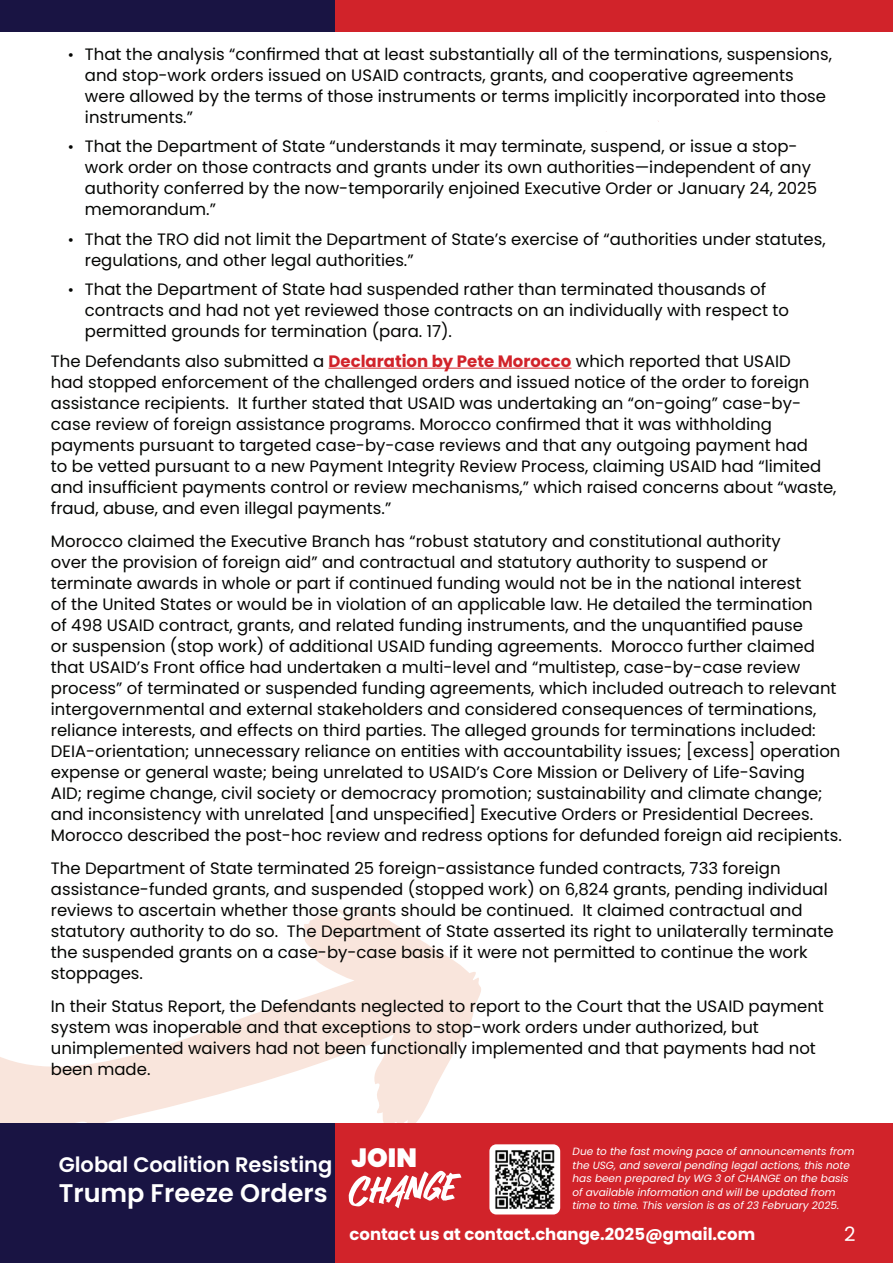
<style>
.page{position:relative;width:893px;height:1263px;background:#fff}
.page>*{position:absolute;margin:0;border:0;box-sizing:border-box;transform-origin:0 0}
.t1{font:900 26.4px "Poppins";color:#fff}
.t2{font:600 25.5px "Poppins";color:#fff}
.t3{font:600 21px "Poppins";color:#fff}
.t4{font:19.8px "Poppins";color:#fff}
.t5{font:16.5px/21px "Poppins";color:#040503}
.t6{font:700 16.5px "Poppins";color:#fff}
.t7{font:italic 10.5px/13.5px "Poppins";color:#fff}
.s1{font-size:15px}
.s2{font-weight:700;color:#d1232a}
</style>
<div class="page">
<svg style="left:0;top:908px;width:485px;height:216px"></svg>
<div style="left:0;top:0;width:893px;height:32px;background:#d1232a"></div>
<div style="left:0;top:0;width:335px;height:32px;background:#191443"></div>
<div style="left:0;top:1124px;width:893px;height:139px;background:#d1232a"></div>
<div style="left:0;top:1124px;width:335px;height:139px;background:#191443"></div>
<svg style="left:348px;top:1171px;width:113px;height:37px"></svg>
<img style="left:489px;top:1144px;width:71px;height:70px">
<hr style="left:329px;top:368px;width:242px;height:1px;background:#d1232a">
<p class="t5" style="left:85px;top:44px;width:749px;text-indent:-17px"><span class="s1">•</span> That the analysis “confirmed that at least substantially all of the terminations, suspensions, and stop-work orders issued on USAID contracts, grants, and cooperative agreements were allowed by the terms of those instruments or terms implicitly incorporated into those instruments.”</p>
<p class="t5" style="left:85px;top:136px;width:734px;text-indent:-17px"><span class="s1">•</span> That the Department of State “understands it may terminate, suspend, or issue a stop&shy;work order on those contracts and grants under its own authorities—independent of any authority conferred by the now-temporarily enjoined Executive Order or January 24, 2025 memorandum.”</p>
<p class="t5" style="left:85px;top:229px;width:742px;text-indent:-17px"><span class="s1">•</span> That the TRO did not limit the Department of State’s exercise of “authorities under statutes, regulations, and other legal authorities.”</p>
<p class="t5" style="left:85px;top:279px;width:706px;text-indent:-17px"><span class="s1">•</span> That the Department of State had suspended rather than terminated thousands of contracts and had not yet reviewed those contracts on an individually with respect to permitted grounds for termination (para. 17).</p>
<p class="t5" style="left:51px;top:351px;width:787px">The Defendants also submitted a <span class="s2">Declaration by Pete Morocco</span> which reported that USAID<br>had stopped enforcement of the challenged orders and issued notice of the order to foreign assistance recipients. It further stated that USAID was undertaking an “on-going” case-by&shy;case review of foreign assistance programs. Morocco confirmed that it was withholding payments pursuant to targeted case-by-case reviews and that any outgoing payment had<br>to be vetted pursuant to a new Payment Integrity Review Process, claiming USAID had “limited and insufficient payments control or review mechanisms,” which raised concerns about “waste, fraud, abuse, and even illegal payments.”</p>
<p class="t5" style="left:51px;top:531px;width:792px">Morocco claimed the Executive Branch has “robust statutory and constitutional authority<br>over the provision of foreign aid” and contractual and statutory authority to suspend or terminate awards in whole or part if continued funding would not be in the national interest<br>of the United States or would be in violation of an applicable law. He detailed the termination<br>of 498 USAID contract, grants, and related funding instruments, and the unquantified pause<br>or suspension (stop work) of additional USAID funding agreements. Morocco further claimed that USAID’s Front office had undertaken a multi-level and “multistep, case-by-case review process” of terminated or suspended funding agreements, which included outreach to relevant intergovernmental and external stakeholders and considered consequences of terminations, reliance interests, and effects on third parties. The alleged grounds for terminations included:<br>DEIA-orientation; unnecessary reliance on entities with accountability issues; [excess] operation expense or general waste; being unrelated to USAID’s Core Mission or Delivery of Life-Saving<br>AID; regime change, civil society or democracy promotion; sustainability and climate change; and inconsistency with unrelated [and unspecified] Executive Orders or Presidential Decrees.<br>Morocco described the post-hoc review and redress options for defunded foreign aid recipients.</p>
<p class="t5" style="left:51px;top:858px;width:784px">The Department of State terminated 25 foreign-assistance funded contracts, 733 foreign assistance-funded grants, and suspended (stopped work) on 6,824 grants, pending individual reviews to ascertain whether those grants should be continued. It claimed contractual and statutory authority to do so. The Department of State asserted its right to unilaterally terminate the suspended grants on a case-by-case basis if it were not permitted to continue the work stoppages.</p>
<p class="t5" style="left:51px;top:996px;width:774px">In their Status Report, the Defendants neglected to report to the Court that the USAID payment system was inoperable and that exceptions to stop-work orders under authorized, but unimplemented waivers had not been functionally implemented and that payments had not been made.</p>
<p class="t3" style="left:59px;top:1156px;width:275px">Global Coalition Resisting</p>
<h2 class="t2" style="left:59px;top:1182px;width:270px">Trump Freeze Orders</h2>
<p class="t7" style="left:573px;top:1146px;width:284px">Due to the fast moving pace of announcements from the USG, and several pending legal actions, this note has been prepared by WG 3 of CHANGE on the basis of available information and will be updated from time to time. This version is as of 23 February 2025.</p>
<p class="t6" style="left:350px;top:1225px;width:407px">contact us at contact.change.2025@gmail.com</p>
<h1 class="t1" style="left:352px;top:1143px;width:67px">JOIN</h1>
<p class="t4" style="left:844px;top:1223px;width:13px">2</p>
</div>
